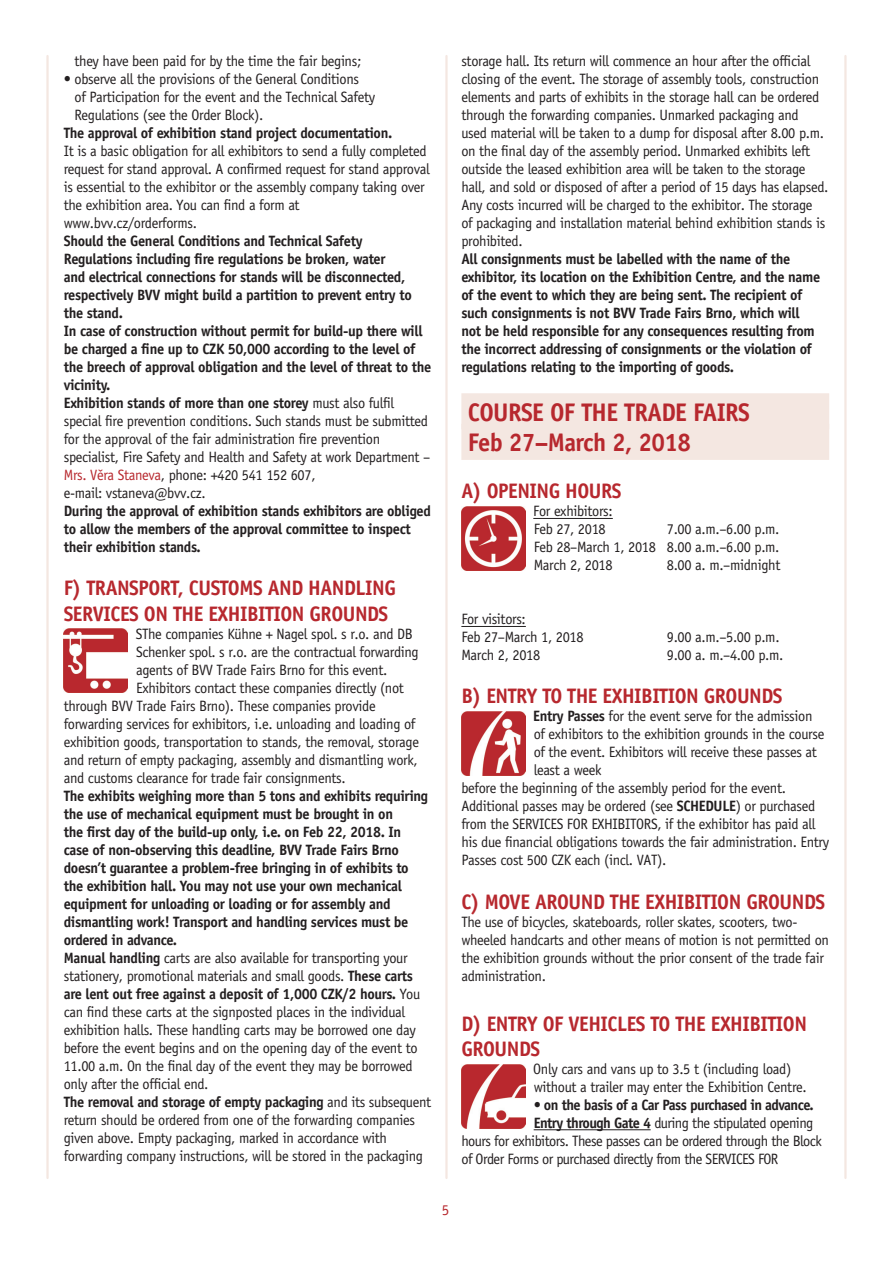
<style>
.page{position:relative;width:893px;height:1263px;background:#fff}
.page>*{position:absolute;margin:0;border:0;box-sizing:border-box;transform-origin:0 0}
.t1{font:700 25.5px/30.6px "ITC Officina Sans CE";letter-spacing:-.025em;color:#b7282e;scale:.96 1}
.t2{font:700 21px/25.2px "ITC Officina Sans CE";letter-spacing:-.025em;color:#b7282e;scale:.96 1}
.t3{font:15px/18px "ITC Officina Sans CE";letter-spacing:-.025em;color:#231f20;scale:.96 1}
.t4{font:700 15px/18px "ITC Officina Sans CE";letter-spacing:-.025em;color:#231f20;scale:.96 1}
.t5{font:15px "ITC Officina Sans CE";color:#b7282e}
.s1{font-weight:400}
.s2{font-weight:400;color:#b7282e}
.s3{font-weight:700}
</style>
<div class="page">
<hr style="left:445px;top:56px;width:3px;height:1122px;background:#f4e7e1">
<hr style="left:46px;top:56px;width:3px;height:1122px;background:#f4e7e1">
<hr style="left:844px;top:56px;width:3px;height:1122px;background:#f4e7e1">
<img style="left:64px;top:629px;width:64px;height:64px">
<div style="left:461px;top:393px;width:368px;height:36px;background:#f4e7e1"></div>
<div style="left:461px;top:424px;width:368px;height:36px;background:#f4e7e1"></div>
<hr style="left:533px;top:518px;width:80px;height:1px;background:#231f20">
<hr style="left:461px;top:626px;width:65px;height:1px;background:#231f20">
<hr style="left:534px;top:1129px;width:117px;height:1px;background:#231f20">
<img style="left:461px;top:506px;width:64px;height:64px">
<img style="left:461px;top:712px;width:64px;height:63px">
<img style="left:461px;top:1064px;width:64px;height:64px">
<p class="t3" style="left:75px;top:52px;width:300px">they have been paid for by the time the fair begins;</p>
<p class="t3" style="left:75px;top:70px;width:315px;text-indent:-11px">• observe all the provisions of the General Conditions<br>of Participation for the event and the Technical Safety<br>Regulations (see the Order Block).</p>
<p class="t4" style="left:64px;top:124px;width:344px">The approval of exhibition stand project documentation.</p>
<p class="t3" style="left:64px;top:142px;width:383px">It is a basic obligation for all exhibitors to send a fully completed request for stand approval. A confirmed request for stand approval is essential to the exhibitor or the assembly company taking over the exhibition area. You can find a form at www.bvv.cz/orderforms.</p>
<p class="t4" style="left:64px;top:232px;width:384px">Should the General Conditions and Technical Safety Regulations including fire regulations be broken, water<br>and electrical connections for stands will be disconnected, respectively BVV might build a partition to prevent entry to the stand.<br>In case of construction without permit for build-up there will be charged a fine up to CZK 50,000 according to the level of the breech of approval obligation and the level of threat to the vicinity.<br>Exhibition stands of more than one storey <span class="s1">must also fulfil special fire prevention conditions. Such stands must be submitted for the approval of the fair administration fire prevention specialist, Fire Safety and Health and Safety at work Department – </span><span class="s2">Mrs. Věra Staneva</span><span class="s1">, phone: +420 541 152 607,<br>e-mail: vstaneva@bvv.cz.</span></p>
<p class="t4" style="left:64px;top:502px;width:384px">During the approval of exhibition stands exhibitors are obliged to allow the members of the approval committee to inspect their exhibition stands.</p>
<h2 class="t2" style="left:64px;top:576px;width:347px">F) TRANSPORT, CUSTOMS AND HANDLING<br>SERVICES ON THE EXHIBITION GROUNDS</h2>
<p class="t3" style="left:136px;top:625px;width:290px">SThe companies Kühne + Nagel spol. s r.o. and DB</p>
<p class="t3" style="left:136px;top:643px;width:296px">Schenker spol. s r.o. are the contractual forwarding</p>
<p class="t3" style="left:136px;top:661px;width:263px">agents of BVV Trade Fairs Brno for this event.</p>
<p class="t3" style="left:136px;top:679px;width:281px">Exhibitors contact these companies directly (not</p>
<p class="t3" style="left:64px;top:697px;width:326px">through BVV Trade Fairs Brno). These companies provide</p>
<p class="t3" style="left:64px;top:715px;width:368px">forwarding services for exhibitors, i.e. unloading and loading of</p>
<p class="t3" style="left:64px;top:733px;width:372px">exhibition goods, transportation to stands, the removal, storage</p>
<p class="t3" style="left:64px;top:751px;width:370px">and return of empty packaging, assembly and dismantling work,</p>
<p class="t3" style="left:64px;top:769px;width:295px">and customs clearance for trade fair consignments.</p>
<p class="t4" style="left:64px;top:787px;width:384px">The exhibits weighing more than 5 tons and exhibits requiring the use of mechanical equipment must be brought in on<br>the first day of the build-up only, i.e. on Feb 22, 2018. In<br>case of non-observing this deadline, BVV Trade Fairs Brno doesn’t guarantee a problem-free bringing in of exhibits to the exhibition hall. You may not use your own mechanical equipment for unloading or loading or for assembly and dismantling work! Transport and handling services must be ordered in advance.<br>Manual handling <span class="s1">carts are also available for transporting your stationery, promotional materials and small goods.</span> These carts are lent out free against a deposit of 1,000 CZK/2 hours. <span class="s1">You can find these carts at the signposted places in the individual exhibition halls. These handling carts may be borrowed one day before the event begins and on the opening day of the event to 11.00 a.m. On the final day of the event they may be borrowed only after the official end.<br></span>The removal and storage of empty packaging <span class="s1">and its subsequent return should be ordered from one of the forwarding companies given above. Empty packaging, marked in accordance with forwarding company instructions, will be stored in the packaging</span></p>
<p class="t3" style="left:461px;top:52px;width:384px">storage hall. Its return will commence an hour after the official closing of the event. The storage of assembly tools, construction elements and parts of exhibits in the storage hall can be ordered through the forwarding companies. Unmarked packaging and<br>used material will be taken to a dump for disposal after 8.00 p.m. on the final day of the assembly period. Unmarked exhibits left outside the leased exhibition area will be taken to the storage hall, and sold or disposed of after a period of 15 days has elapsed.<br>Any costs incurred will be charged to the exhibitor. The storage<br>of packaging and installation material behind exhibition stands is prohibited.</p>
<p class="t4" style="left:461px;top:250px;width:375px">All consignments must be labelled with the name of the exhibitor, its location on the Exhibition Centre, and the name of the event to which they are being sent. The recipient of such consignments is not BVV Trade Fairs Brno, which will not be held responsible for any consequences resulting from the incorrect addressing of consignments or the violation of regulations relating to the importing of goods.</p>
<h1 class="t1" style="left:468px;top:397px;width:296px">COURSE OF THE TRADE FAIRS<br>Feb 27–March 2, 2018</h1>
<h2 class="t2" style="left:461px;top:479px;width:168px">A) OPENING HOURS</h2>
<p class="t3" style="left:533px;top:502px;width:84px">For exhibitors:<br>Feb 27, 2018</p>
<p class="t3" style="left:534px;top:520px;width:258px;text-align:justify;text-indent:133px">7.00 a.m.–6.00 p.m.<br>Feb 28–March 1, 2018 8.00 a.m.–6.00 p.m.<br>March 2, 2018</p>
<p class="t3" style="left:667px;top:556px;width:120px">8.00 a. m.–midnight</p>
<p class="t3" style="left:461px;top:610px;width:129px">For visitors:<br>Feb 27–March 1, 2018</p>
<p class="t3" style="left:667px;top:628px;width:119px">9.00 a.m.–5.00 p.m.</p>
<p class="t3" style="left:461px;top:646px;width:84px">March 2, 2018</p>
<p class="t3" style="left:667px;top:646px;width:123px">9.00 a. m.–4.00 p.m.</p>
<h2 class="t2" style="left:461px;top:684px;width:336px">B) ENTRY TO THE EXHIBITION GROUNDS</h2>
<p class="t3" style="left:533px;top:707px;width:292px"><span class="s3">Entry Passes</span> for the event serve for the admission</p>
<p class="t3" style="left:534px;top:725px;width:304px">of exhibitors to the exhibition grounds in the course</p>
<p class="t3" style="left:534px;top:743px;width:296px">of the event. Exhibitors will receive these passes at</p>
<p class="t3" style="left:534px;top:761px;width:72px">least a week</p>
<p class="t3" style="left:461px;top:779px;width:340px">before the beginning of the assembly period for the event.</p>
<p class="t3" style="left:461px;top:797px;width:370px">Additional passes may be ordered (see <span class="s3">SCHEDULE</span>) or purchased</p>
<p class="t3" style="left:461px;top:815px;width:370px">from the SERVICES FOR EXHIBITORS, if the exhibitor has paid all</p>
<p class="t3" style="left:461px;top:833px;width:385px">his due financial obligations towards the fair administration. Entry</p>
<p class="t3" style="left:461px;top:851px;width:215px">Passes cost 500 CZK each (incl. VAT).</p>
<h2 class="t2" style="left:461px;top:889px;width:380px">C) MOVE AROUND THE EXHIBITION GROUNDS</h2>
<p class="t3" style="left:461px;top:913px;width:384px">The use of bicycles, skateboards, roller skates, scooters, two&shy;wheeled handcarts and other means of motion is not permitted on the exhibition grounds without the prior consent of the trade fair administration.</p>
<h2 class="t2" style="left:461px;top:1011px;width:362px">D) ENTRY OF VEHICLES TO THE EXHIBITION<br>GROUNDS</h2>
<p class="t3" style="left:533px;top:1060px;width:286px">Only cars and vans up to 3.5 t (including load) without a trailer may enter the Exhibition Centre.</p>
<p class="t4" style="left:534px;top:1096px;width:293px">• on the basis of a Car Pass purchased in advance.</p>
<p class="t3" style="left:534px;top:1114px;width:293px"><span class="s3">Entry through Gate 4</span> during the stipulated opening</p>
<p class="t3" style="left:461px;top:1132px;width:377px">hours for exhibitors. These passes can be ordered through the Block</p>
<p class="t3" style="left:461px;top:1150px;width:332px">of Order Forms or purchased directly from the SERVICES FOR</p>
<p class="t5" style="left:442px;top:1201px;width:9px">5</p>
</div>
